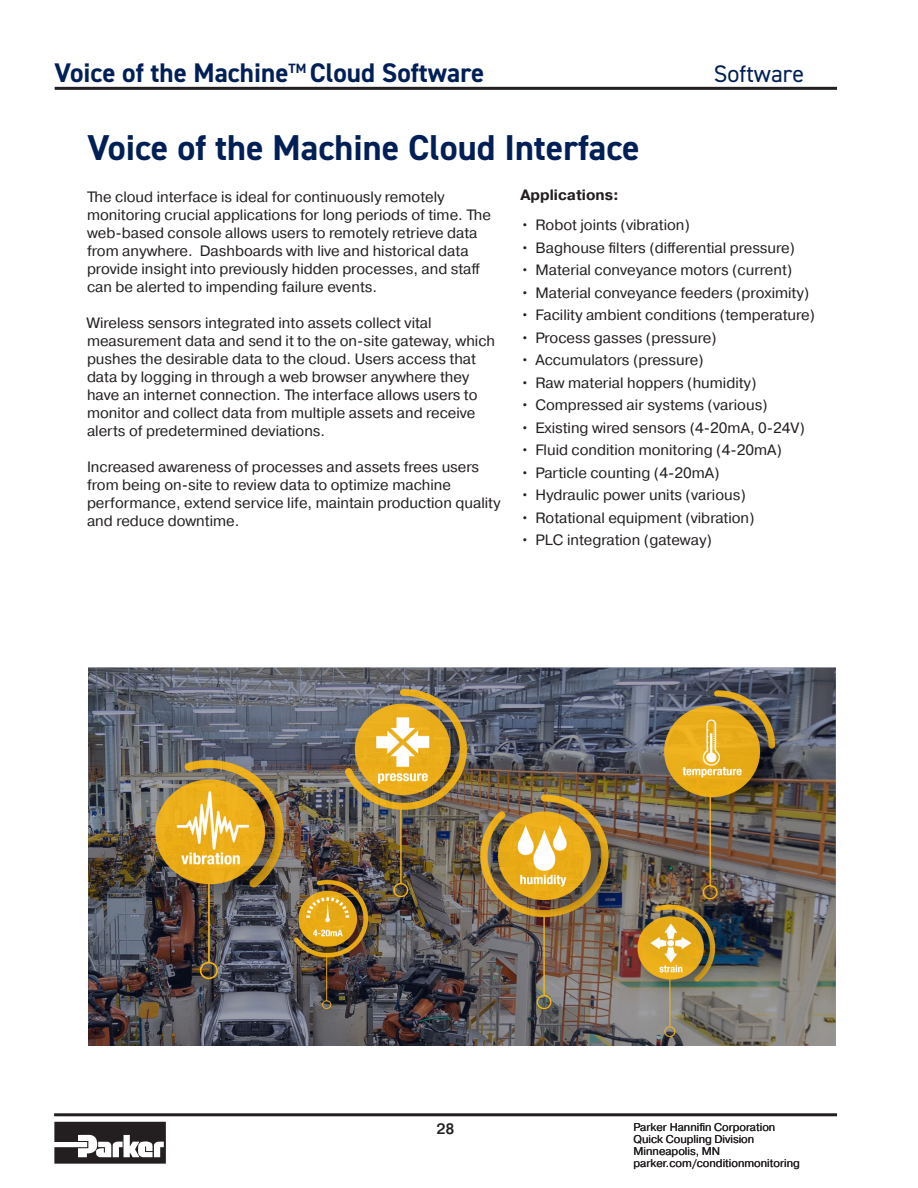
<style>
.page{position:relative;width:918px;height:1188px;background:#fff}
.page>*{position:absolute;margin:0;border:0;box-sizing:border-box;transform-origin:0 0}
.t1{font:700 36px "DIN2014";color:#001f56}
.t2{font:700 27px "DIN2014";color:#001f56}
.t3{font:24px "DIN2014";color:#001f56}
.t4{font:15px/18px "Pragmatica";color:#231f20}
.t5{font:700 15px "Pragmatica";color:#231f20}
.t6{font:500 15px "Pragmatica";color:#231f20}
.t7{font:11.25px/12px "Pragmatica";color:#231f20}
</style>
<div class="page">
<svg style="left:54px;top:1122px;width:112px;height:42px"></svg>
<hr style="left:55px;top:87px;width:782px;height:3px;background:#231f20">
<hr style="left:54px;top:1113px;width:783px;height:3px;background:#231f20">
<img style="left:89px;top:667px;width:746px;height:378px">
<h2 class="t2" style="left:55px;top:54px;width:431px">Voice of the Machine<sup>TM</sup> Cloud Software</h2>
<p class="t1" style="left:87px;top:124px;width:554px">Voice of the Machine Cloud Interface</p>
<p class="t3" style="left:714px;top:59px;width:92px">Software</p>
<p class="t4" style="left:87px;top:188px;width:406px">The cloud interface is ideal for continuously remotely monitoring crucial applications for long periods of time. The web-based console allows users to remotely retrieve data from anywhere. Dashboards with live and historical data provide insight into previously hidden processes, and staff can be alerted to impending failure events.</p>
<p class="t4" style="left:87px;top:314px;width:410px">Wireless sensors integrated into assets collect vital measurement data and send it to the on-site gateway, which pushes the desirable data to the cloud. Users access that data by logging in through a web browser anywhere they have an internet connection. The interface allows users to monitor and collect data from multiple assets and receive alerts of predetermined deviations.</p>
<p class="t4" style="left:87px;top:458px;width:415px">Increased awareness of processes and assets frees users from being on-site to review data to optimize machine performance, extend service life, maintain production quality and reduce downtime.</p>
<p class="t5" style="left:520px;top:185px;width:100px">Applications:</p>
<p class="t4" style="left:520px;top:216px;width:171px">• Robot joints (vibration)</p>
<p class="t4" style="left:520px;top:239px;width:276px">• Baghouse filters (differential pressure)</p>
<p class="t4" style="left:520px;top:261px;width:273px">• Material conveyance motors (current)</p>
<p class="t4" style="left:520px;top:284px;width:291px">• Material conveyance feeders (proximity)</p>
<p class="t4" style="left:520px;top:306px;width:296px">• Facility ambient conditions (temperature)</p>
<p class="t4" style="left:520px;top:329px;width:198px">• Process gasses (pressure)</p>
<p class="t4" style="left:520px;top:351px;width:185px">• Accumulators (pressure)</p>
<p class="t4" style="left:520px;top:374px;width:238px">• Raw material hoppers (humidity)</p>
<p class="t4" style="left:520px;top:396px;width:249px">• Compressed air systems (various)</p>
<p class="t4" style="left:520px;top:419px;width:286px">• Existing wired sensors (4-20mA, 0-24V)</p>
<p class="t4" style="left:520px;top:441px;width:263px">• Fluid condition monitoring (4-20mA)</p>
<p class="t4" style="left:520px;top:464px;width:201px">• Particle counting (4-20mA)</p>
<p class="t4" style="left:520px;top:486px;width:227px">• Hydraulic power units (various)</p>
<p class="t4" style="left:520px;top:509px;width:236px">• Rotational equipment (vibration)</p>
<p class="t4" style="left:520px;top:531px;width:193px">• PLC integration (gateway)</p>
<p class="t6" style="left:437px;top:1119px;width:19px">28</p>
<p class="t7" style="left:634px;top:1122px;width:168px">Parker Hannifin Corporation<br>Quick Coupling Division<br>Minneapolis, MN parker.com/conditionmonitoring</p>
</div>
